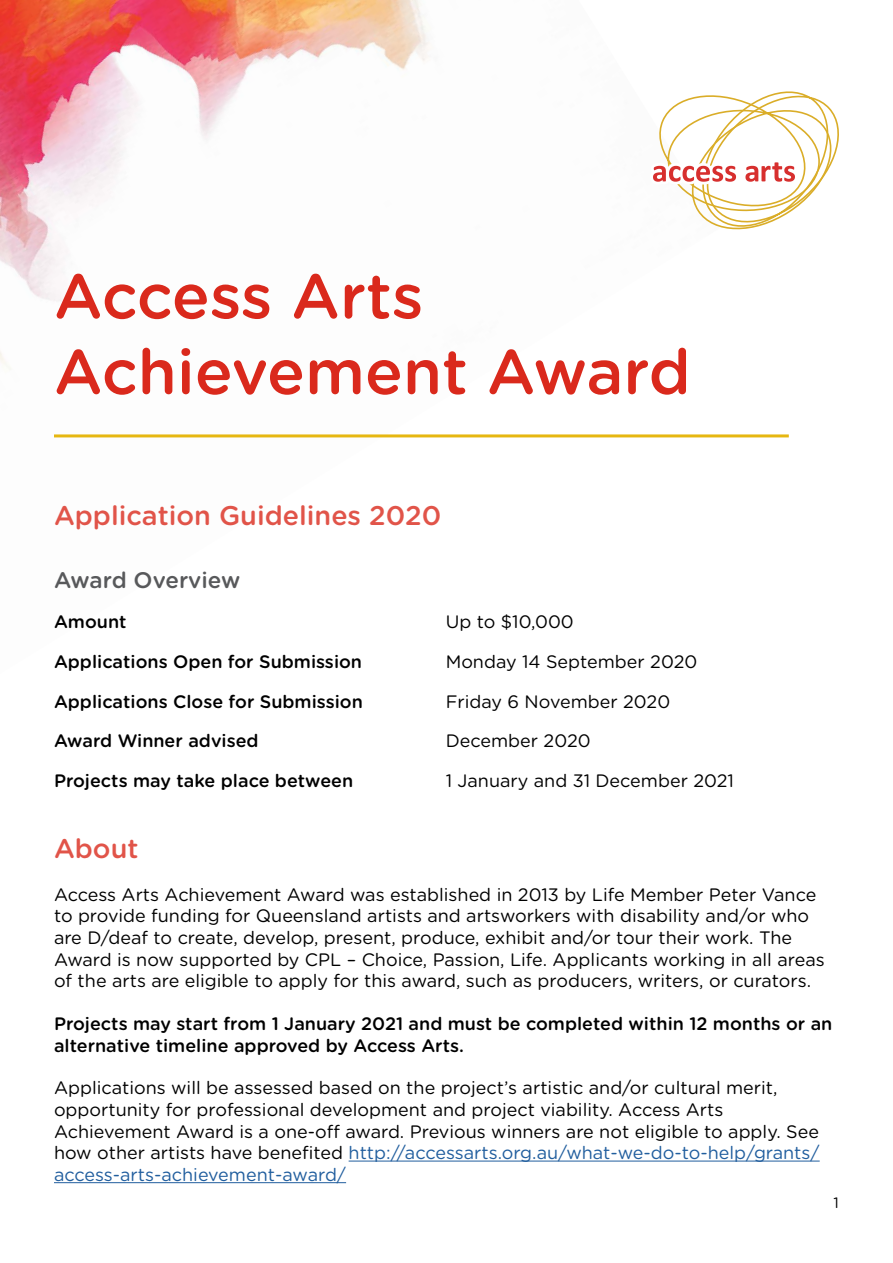
<style>
.page{position:relative;width:893px;height:1263px;background:#fff}
.page>*{position:absolute;margin:0;border:0;box-sizing:border-box;transform-origin:0 0}
.t1{font:500 63px/75.6px "Gotham Rounded";color:#da291c}
.t2{font:500 27px "Gotham Rounded";color:#e15449}
.t3{font:500 22.5px "Gotham Rounded";color:#58595b}
.t4{font:18px/21.6px "Gotham Rounded";color:#000}
.t5{font:500 18px/21.6px "Gotham Rounded";color:#000}
.t6{font:15px "Gotham Rounded";color:#000}
.s1{color:#215e9e}
</style>
<div class="page">
<img style="left:0;top:0;width:720px;height:438px">
<svg style="left:650px;top:91px;width:189px;height:138px"></svg>
<hr style="left:349px;top:1160px;width:471px;height:1px;background:#215e9e">
<hr style="left:54px;top:1182px;width:292px;height:1px;background:#215e9e">
<hr style="left:54px;top:434px;width:735px;height:3px;background:#e6b711">
<h1 class="t1" style="left:54px;top:256px;width:638px">Access Arts<br>Achievement Award</h1>
<h2 class="t2" style="left:54px;top:496px;width:389px">Application Guidelines 2020</h2>
<p class="t3" style="left:54px;top:564px;width:188px">Award Overview</p>
<p class="t5" style="left:54px;top:610px;width:74px">Amount</p>
<p class="t4" style="left:446px;top:610px;width:130px">Up to $10,000</p>
<p class="t5" style="left:54px;top:650px;width:310px">Applications Open for Submission</p>
<p class="t4" style="left:446px;top:650px;width:253px">Monday 14 September 2020</p>
<p class="t5" style="left:54px;top:690px;width:310px">Applications Close for Submission</p>
<p class="t4" style="left:446px;top:690px;width:226px">Friday 6 November 2020</p>
<p class="t5" style="left:54px;top:729px;width:206px">Award Winner advised</p>
<p class="t4" style="left:446px;top:729px;width:146px">December 2020</p>
<p class="t5" style="left:54px;top:769px;width:301px">Projects may take place between</p>
<p class="t4" style="left:446px;top:769px;width:290px">1 January and 31 December 2021</p>
<h2 class="t2" style="left:54px;top:829px;width:86px">About</h2>
<p class="t4" style="left:54px;top:883px;width:772px">Access Arts Achievement Award was established in 2013 by Life Member Peter Vance to provide funding for Queensland artists and artsworkers with disability and/or who are D/deaf to create, develop, present, produce, exhibit and/or tour their work. The Award is now supported by CPL – Choice, Passion, Life. Applicants working in all areas of the arts are eligible to apply for this award, such as producers, writers, or curators.</p>
<p class="t5" style="left:54px;top:1012px;width:780px">Projects may start from 1 January 2021 and must be completed within 12 months or an alternative timeline approved by Access Arts.</p>
<p class="t4" style="left:54px;top:1076px;width:767px">Applications will be assessed based on the project’s artistic and/or cultural merit, opportunity for professional development and project viability. Access Arts Achievement Award is a one-off award. Previous winners are not eligible to apply. See how other artists have benefited <span class="s1">http://accessarts.org.au/what-we-do-to-help/grants/ access-arts-achievement-award/</span></p>
<p class="t6" style="left:834px;top:1192px;width:7px">1</p>
</div>
